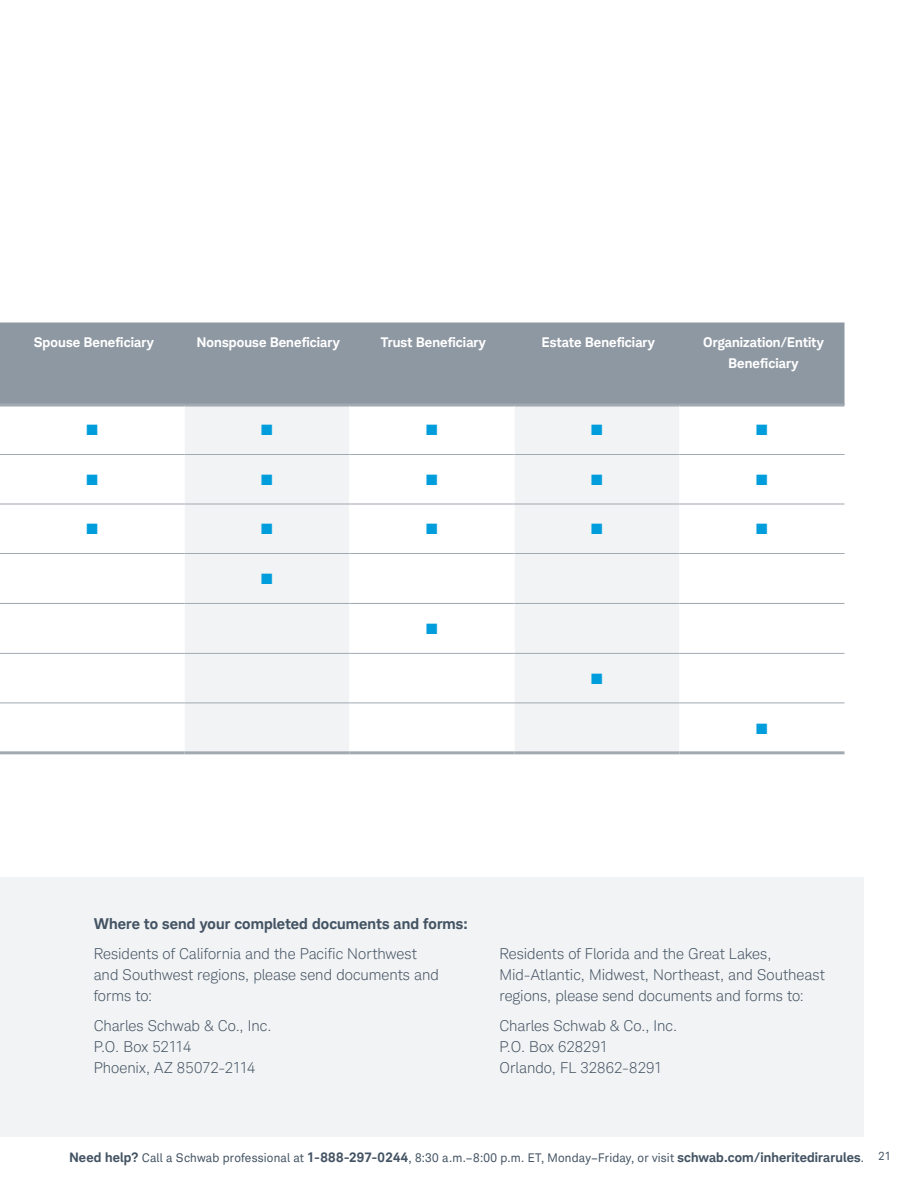
<style>
.page{position:relative;width:918px;height:1188px;background:#fff}
.page>*{position:absolute;margin:0;border:0;box-sizing:border-box;transform-origin:0 0}
.t1{font:300 15px/21px "Charles Modern";color:#435363}
.t2{font:700 15px "Charles Modern";letter-spacing:.01em;color:#435363}
.t3{font:15px "Zapf Dingbats ITC";color:#009ddc}
.t4{font:700 13.5px/20.2px "Charles Modern";letter-spacing:.01em;color:#fff;text-align:center}
.t5{font:12px "Charles Modern";letter-spacing:.015em;color:#435363}
.s1{font-weight:700;font-size:13.2px}
.s2{font-size:11.25px}
</style>
<div class="page">
<div style="left:0;top:878px;width:864px;height:259px;background:#f2f3f4"></div>
<div style="left:0;top:322px;width:845px;height:83px;background:#8e98a2"></div>
<svg style="left:0;top:405px;width:845px;height:348px"></svg>
<hr style="left:0;top:404px;width:184px;height:2px;background:#a1a9b1">
<hr style="left:184px;top:404px;width:166px;height:2px;background:#a1a9b1">
<hr style="left:350px;top:404px;width:164px;height:2px;background:#a1a9b1">
<hr style="left:514px;top:404px;width:166px;height:2px;background:#a1a9b1">
<hr style="left:680px;top:404px;width:164px;height:2px;background:#a1a9b1">
<hr style="left:0;top:454px;width:184px;height:1px;background:#a1a9b1">
<hr style="left:0;top:504px;width:184px;height:1px;background:#a1a9b1">
<hr style="left:0;top:553px;width:184px;height:1px;background:#a1a9b1">
<hr style="left:184px;top:454px;width:166px;height:1px;background:#a1a9b1">
<hr style="left:184px;top:504px;width:166px;height:1px;background:#a1a9b1">
<hr style="left:184px;top:553px;width:166px;height:1px;background:#a1a9b1">
<hr style="left:350px;top:454px;width:164px;height:1px;background:#a1a9b1">
<hr style="left:350px;top:504px;width:164px;height:1px;background:#a1a9b1">
<hr style="left:350px;top:553px;width:164px;height:1px;background:#a1a9b1">
<hr style="left:514px;top:454px;width:166px;height:1px;background:#a1a9b1">
<hr style="left:514px;top:504px;width:166px;height:1px;background:#a1a9b1">
<hr style="left:514px;top:553px;width:166px;height:1px;background:#a1a9b1">
<hr style="left:680px;top:454px;width:164px;height:1px;background:#a1a9b1">
<hr style="left:680px;top:504px;width:164px;height:1px;background:#a1a9b1">
<hr style="left:680px;top:553px;width:164px;height:1px;background:#a1a9b1">
<hr style="left:0;top:603px;width:184px;height:1px;background:#a1a9b1">
<hr style="left:0;top:653px;width:184px;height:1px;background:#a1a9b1">
<hr style="left:184px;top:603px;width:166px;height:1px;background:#a1a9b1">
<hr style="left:184px;top:653px;width:166px;height:1px;background:#a1a9b1">
<hr style="left:350px;top:603px;width:164px;height:1px;background:#a1a9b1">
<hr style="left:350px;top:653px;width:164px;height:1px;background:#a1a9b1">
<hr style="left:514px;top:603px;width:166px;height:1px;background:#a1a9b1">
<hr style="left:514px;top:653px;width:166px;height:1px;background:#a1a9b1">
<hr style="left:680px;top:603px;width:164px;height:1px;background:#a1a9b1">
<hr style="left:680px;top:653px;width:164px;height:1px;background:#a1a9b1">
<hr style="left:0;top:703px;width:184px;height:1px;background:#a1a9b1">
<hr style="left:0;top:751px;width:184px;height:3px;background:#a1a9b1">
<hr style="left:184px;top:703px;width:166px;height:1px;background:#a1a9b1">
<hr style="left:184px;top:751px;width:166px;height:3px;background:#a1a9b1">
<hr style="left:350px;top:703px;width:164px;height:1px;background:#a1a9b1">
<hr style="left:350px;top:751px;width:164px;height:3px;background:#a1a9b1">
<hr style="left:514px;top:703px;width:166px;height:1px;background:#a1a9b1">
<hr style="left:514px;top:751px;width:166px;height:3px;background:#a1a9b1">
<hr style="left:680px;top:703px;width:164px;height:1px;background:#a1a9b1">
<hr style="left:680px;top:751px;width:164px;height:3px;background:#a1a9b1">
<p class="t4" style="left:34px;top:332px;width:122px">Spouse Beneficiary</p>
<p class="t4" style="left:197px;top:332px;width:145px">Nonspouse Beneficiary</p>
<p class="t4" style="left:381px;top:332px;width:107px">Trust Beneficiary</p>
<p class="t4" style="left:542px;top:332px;width:115px">Estate Beneficiary</p>
<p class="t4" style="left:703px;top:332px;width:122px">Organization/Entity<br>Beneficiary</p>
<p class="t3" style="left:87px;top:423px;width:13px">■</p>
<p class="t3" style="left:261px;top:423px;width:13px">■</p>
<p class="t3" style="left:426px;top:423px;width:13px">■</p>
<p class="t3" style="left:591px;top:423px;width:13px">■</p>
<p class="t3" style="left:756px;top:423px;width:13px">■</p>
<p class="t3" style="left:87px;top:473px;width:13px">■</p>
<p class="t3" style="left:261px;top:473px;width:13px">■</p>
<p class="t3" style="left:426px;top:473px;width:13px">■</p>
<p class="t3" style="left:591px;top:473px;width:13px">■</p>
<p class="t3" style="left:756px;top:473px;width:13px">■</p>
<p class="t3" style="left:87px;top:522px;width:13px">■</p>
<p class="t3" style="left:261px;top:522px;width:13px">■</p>
<p class="t3" style="left:426px;top:522px;width:13px">■</p>
<p class="t3" style="left:591px;top:522px;width:13px">■</p>
<p class="t3" style="left:756px;top:522px;width:13px">■</p>
<p class="t3" style="left:261px;top:572px;width:13px">■</p>
<p class="t3" style="left:426px;top:622px;width:13px">■</p>
<p class="t3" style="left:591px;top:672px;width:13px">■</p>
<p class="t3" style="left:756px;top:721px;width:13px">■</p>
<p class="t2" style="left:94px;top:914px;width:375px">Where to send your completed documents and forms:</p>
<p class="t1" style="left:94px;top:943px;width:347px">Residents of California and the Pacific Northwest and Southwest regions, please send documents and forms to:</p>
<p class="t1" style="left:94px;top:1015px;width:179px">Charles Schwab &amp; Co., Inc.<br>P.O. Box 52114<br>Phoenix, AZ 85072-2114</p>
<p class="t1" style="left:499px;top:943px;width:327px">Residents of Florida and the Great Lakes,<br>Mid-Atlantic, Midwest, Northeast, and Southeast regions, please send documents and forms to:</p>
<p class="t1" style="left:499px;top:1015px;width:179px">Charles Schwab &amp; Co., Inc.<br>P.O. Box 628291<br>Orlando, FL 32862-8291</p>
<p class="t5" style="left:70px;top:1150px;width:823px"><span class="s1">Need help?</span> Call a Schwab professional at <span class="s1">1-888-297-0244</span>, 8:30 a.m.–8:00 p.m. ET, Monday–Friday, or visit <span class="s1">schwab.com/inheritedirarules</span>. <span class="s2">21</span></p>
</div>
